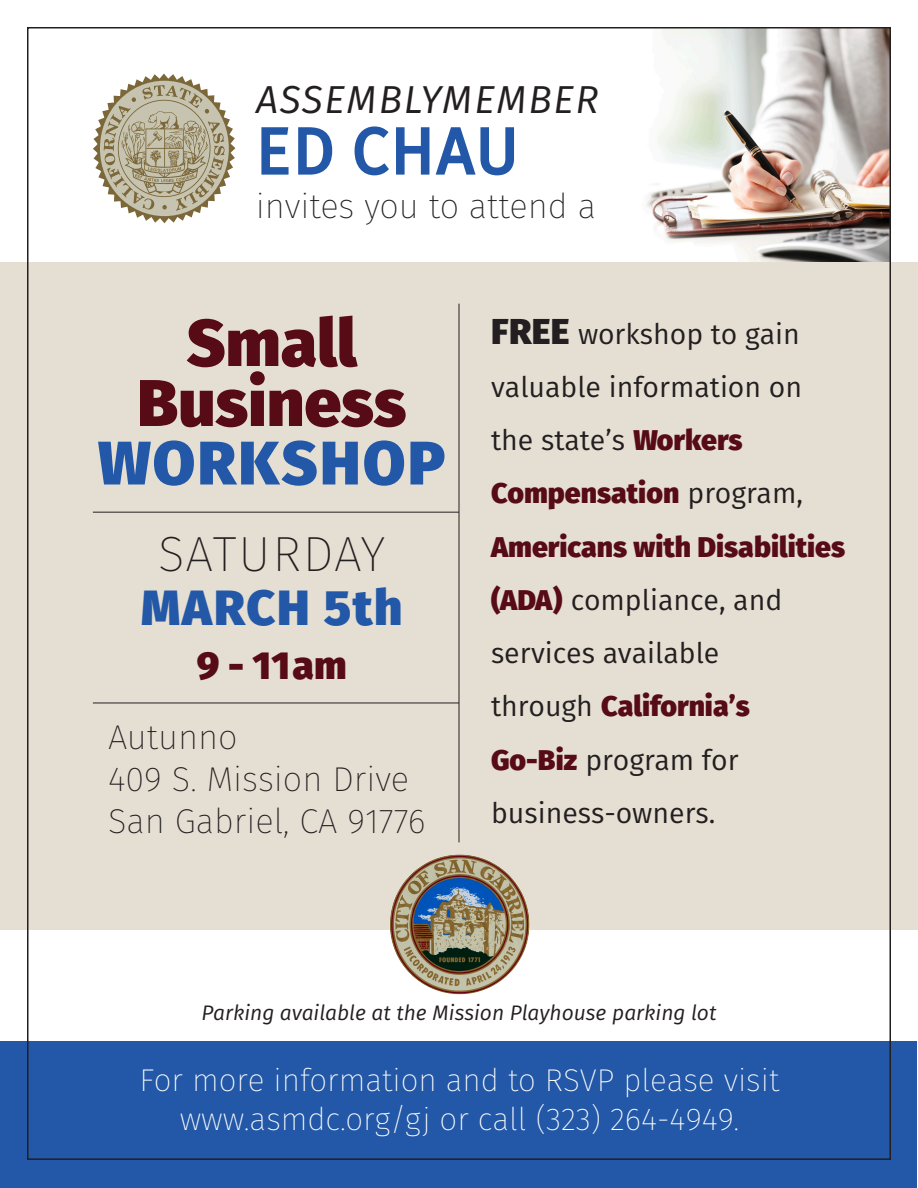
<style>
.page{position:relative;width:918px;height:1188px;background:#fff}
.page>*{position:absolute;margin:0;border:0;box-sizing:border-box;transform-origin:0 0}
.t1{font:800 66px "Fira Sans";color:#560b15}
.t2{font:64.5px "Fira Sans";letter-spacing:.04em;color:#2258a7}
.t3{font:800 61.5px "Fira Sans";letter-spacing:.04em;color:#2258a7}
.t4{font:200 49.5px "Fira Sans";letter-spacing:.02em;color:#231f20}
.t5{font:800 49.5px "Fira Sans";letter-spacing:.035em;color:#2258a7}
.t6{font:italic 39px "Fira Sans";letter-spacing:.04em;color:#231f20}
.t7{font:800 39px "Fira Sans";color:#560b15}
.t8{font:200 34.5px "Fira Sans";color:#231f20}
.t9{font:200 31.5px "Fira Sans";color:#fff}
.t10{font:28.5px/53.2px "Fira Sans";color:#231f20}
.t11{font:italic 21px "Fira Sans";color:#231f20}
.s1{font-weight:800;font-size:36px}
.s2{font-weight:800;color:#560b15}
</style>
<div class="page">
<img style="left:640px;top:30px;width:248px;height:233px">
<div style="left:1px;top:1041px;width:916px;height:146px;background:#2258a7"></div>
<div style="left:0;top:263px;width:918px;height:667px;background:#e5dfd3"></div>
<svg style="left:261px;top:127px;width:28px;height:48px"></svg>
<svg style="left:298px;top:127px;width:35px;height:48px"></svg>
<svg style="left:354px;top:126px;width:160px;height:50px"></svg>
<svg style="left:93px;top:74px;width:142px;height:149px"></svg>
<hr style="left:459px;top:304px;width:1px;height:538px;background:#231f20">
<hr style="left:93px;top:512px;width:366px;height:1px;background:#231f20">
<hr style="left:93px;top:703px;width:366px;height:1px;background:#231f20">
<img style="left:390px;top:854px;width:140px;height:140px;border-radius:70px">
<p class="t6" style="left:256px;top:72px;width:344px">ASSEMBLYMEMBER</p>
<p class="t2" style="left:256px;top:105px;width:264px">ED CHAU</p>
<p class="t8" style="left:256px;top:182px;width:342px">invites you to attend a</p>
<p class="t1" style="left:187px;top:297px;width:172px">Small</p>
<p class="t1" style="left:137px;top:357px;width:271px">Business</p>
<p class="t3" style="left:98px;top:420px;width:349px">WORKSHOP</p>
<p class="t4" style="left:158px;top:519px;width:229px">SATURDAY</p>
<p class="t5" style="left:141px;top:573px;width:263px">MARCH 5th</p>
<p class="t7" style="left:197px;top:638px;width:151px">9 - 11am</p>
<p class="t8" style="left:108px;top:713px;width:131px">Autunno</p>
<p class="t8" style="left:108px;top:755px;width:303px">409 S. Mission Drive</p>
<p class="t8" style="left:108px;top:797px;width:319px">San Gabriel, CA 91776</p>
<p class="t10" style="left:491px;top:307px;width:356px"><span class="s1">FREE</span> workshop to gain valuable information on the state’s <span class="s2">Workers<br>Compensation</span> program,<br><span class="s2">Americans with Disabilities (ADA)</span> compliance, and services available<br>through <span class="s2">California’s<br>Go-Biz</span> program for business-owners.</p>
<p class="t11" style="left:202px;top:998px;width:516px">Parking available at the Mission Playhouse parking lot</p>
<p class="t9" style="left:140px;top:1058px;width:641px">For more information and to RSVP please visit</p>
<p class="t9" style="left:180px;top:1097px;width:561px">www.asmdc.org/gj or call (323) 264-4949.</p>
</div>
